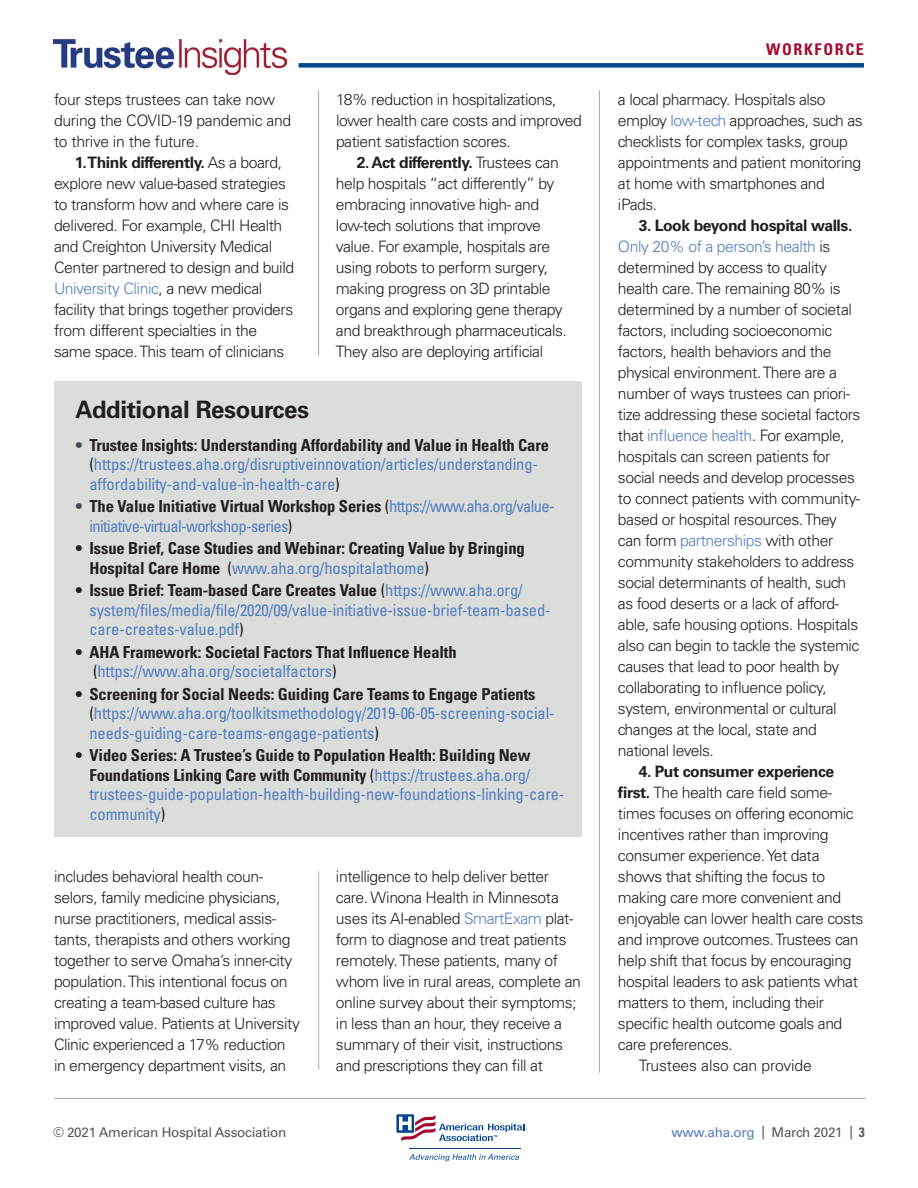
<style>
.page{position:relative;width:918px;height:1188px;background:#fff}
.page>*{position:absolute;margin:0;border:0;box-sizing:border-box;transform-origin:0 0}
.t1{font:700 24px "Univers LT Std";letter-spacing:-.02em;color:#231f20}
.t2{font:condensed 16.5px/19.5px "Univers LT Std";letter-spacing:-.005em;color:#537dbf}
.t3{font:700 condensed 16.5px/19.5px "Univers LT Std";letter-spacing:-.005em;color:#231f20}
.t4{font:condensed 16.5px/19.5px "Univers LT Std";letter-spacing:-.035em;color:#537dbf}
.t5{font:700 condensed 16.05px "Univers LT Std";letter-spacing:.1em;color:#a30a32}
.t6{font:300 15.75px/21px "Univers LT Std";letter-spacing:-.03em;color:#231f20}
.t7{font:700 15.75px "Univers LT Std";letter-spacing:-.03em;color:#231f20}
.t8{font:300 15.75px "Univers LT Std";letter-spacing:-.01em;color:#231f20}
.t9{font:13.5px "Univers LT Std";letter-spacing:-.02em;color:#535860}
.t10{font:13.5px "Univers LT Std";letter-spacing:-.02em;color:#537dbf}
.s1{font-weight:700}
.s2{color:#537dbf}
.s3{font-weight:700;color:#474c56}
.s4{font-weight:700;color:#231f20}
.s5{color:#231f20}
.s6{font-weight:400}
.s7{font-weight:400;color:#537dbf}
.s8{color:#535860}
.s9{font-weight:700;font-stretch:condensed;color:#535860}
</style>
<div class="page">
<hr style="left:409px;top:1148px;width:112px;height:1px;background:#01468c">
<svg style="left:409px;top:1154px;width:110px;height:7px"></svg>
<svg style="left:396px;top:1113px;width:128px;height:29px"></svg>
<hr style="left:54px;top:1098px;width:812px;height:1px;background:#a8abac">
<div style="left:299px;top:63px;width:565px;height:5px;background:#01498e"></div>
<hr style="left:318px;top:90px;width:1px;height:266px;background:#a8abac">
<hr style="left:599px;top:90px;width:1px;height:983px;background:#a8abac">
<img style="left:53px;top:40px;width:233px;height:34px">
<div style="left:55px;top:381px;width:527px;height:456px;background:#dbdddb"></div>
<hr style="left:318px;top:871px;width:1px;height:198px;background:#a8abac">
<p class="t6" style="left:54px;top:89px;width:239px">four steps trustees can take now during the COVID-19 pandemic and to thrive in the future.</p>
<p class="t6" style="left:54px;top:152px;width:242px;text-indent:21px"><span class="s1">1. Think differently.</span> As a board, explore new value-based strategies to transform how and where care is delivered. For example, CHI Health and Creighton University Medical Center partnered to design and build <span class="s2">University Clinic</span>, a new medical facility that brings together providers from different specialties in the same space. This team of clinicians</p>
<p class="t6" style="left:336px;top:89px;width:247px">18% reduction in hospitalizations, lower health care costs and improved patient satisfaction scores.</p>
<p class="t6" style="left:336px;top:152px;width:232px;text-indent:21px"><span class="s1">2. Act differently.</span> Trustees can help hospitals “act differently” by embracing innovative high- and low-tech solutions that improve value. For example, hospitals are using robots to perform surgery, making progress on 3D printable organs and exploring gene therapy and breakthrough pharmaceuticals.<br>They also are deploying artificial</p>
<h1 class="t1" style="left:76px;top:395px;width:235px">Additional Resources</h1>
<p class="t2" style="left:90px;top:435px;width:461px;text-indent:-14px"><span class="s3">•</span> <span class="s4">Trustee Insights: Understanding Affordability and Value in Health Care </span><span class="s5">(</span>https://trustees.aha.org/disruptiveinnovation/articles/understanding&shy;affordability-and-value-in-health-care<span class="s5">)</span></p>
<p class="t4" style="left:90px;top:496px;width:467px;text-indent:-14px"><span class="s3">•</span> <span class="s4">The Value Initiative Virtual Workshop Series</span> <span class="s5">(</span>https://www.aha.org/value&shy;initiative-virtual-workshop-series<span class="s5">)</span></p>
<p class="t3" style="left:90px;top:538px;width:437px;text-indent:-14px">• Issue Brief, Case Studies and Webinar: Creating Value by Bringing<br>Hospital Care Home <span class="s6">(</span><span class="s7">www.aha.org/hospitalathome</span><span class="s6">)</span></p>
<p class="t2" style="left:90px;top:580px;width:463px;text-indent:-14px"><span class="s4">• Issue Brief: Team-based Care Creates Value</span> <span class="s5">(</span>https://www.aha.org/ system/files/media/file/2020/09/value-initiative-issue-brief-team-based&shy;care-creates-value.pdf<span class="s5">)</span></p>
<p class="t3" style="left:93px;top:642px;width:365px;text-indent:-17px">• AHA Framework: Societal Factors That Influence Health <span class="s6">(</span><span class="s7">https://www.aha.org/societalfactors</span><span class="s6">)</span></p>
<p class="t2" style="left:89px;top:684px;width:467px;text-indent:-14px"><span class="s4">• Screening for Social Needs: Guiding Care Teams to Engage Patients </span><span class="s5">(</span>https://www.aha.org/toolkitsmethodology/2019-06-05-screening-social&shy;needs-guiding-care-teams-engage-patients<span class="s5">)</span></p>
<p class="t2" style="left:89px;top:745px;width:476px;text-indent:-14px"><span class="s4">• Video Series: A Trustee’s Guide to Population Health: Building New Foundations Linking Care with Community</span> <span class="s5">(</span>https://trustees.aha.org/ trustees-guide-population-health-building-new-foundations-linking-care&shy;community<span class="s5">)</span></p>
<p class="t6" style="left:54px;top:866px;width:248px">includes behavioral health coun&shy;selors, family medicine physicians, nurse practitioners, medical assis&shy;tants, therapists and others working together to serve Omaha’s inner-city population. This intentional focus on creating a team-based culture has improved value. Patients at University Clinic experienced a 17% reduction in emergency department visits, an</p>
<p class="t6" style="left:336px;top:866px;width:247px">intelligence to help deliver better care. Winona Health in Minnesota uses its AI-enabled <span class="s2">SmartExam</span> plat&shy;form to diagnose and treat patients remotely. These patients, many of whom live in rural areas, complete an online survey about their symptoms; in less than an hour, they receive a summary of their visit, instructions and prescriptions they can fill at</p>
<p class="t5" style="left:766px;top:40px;width:99px">WORKFORCE</p>
<p class="t6" style="left:618px;top:89px;width:246px">a local pharmacy. Hospitals also employ <span class="s2">low-tech</span> approaches, such as checklists for complex tasks, group appointments and patient monitoring at home with smartphones and iPads.</p>
<p class="t6" style="left:618px;top:215px;width:244px;text-indent:21px"><span class="s1">3. Look beyond hospital walls.<br></span><span class="s2">Only 20% of a person’s health</span> is determined by access to quality health care. The remaining 80% is determined by a number of societal factors, including socioeconomic factors, health behaviors and the physical environment. There are a number of ways trustees can priori&shy;tize addressing these societal factors that <span class="s2">influence health</span>. For example, hospitals can screen patients for social needs and develop processes to connect patients with community&shy;based or hospital resources. They can form <span class="s2">partnerships</span> with other community stakeholders to address social determinants of health, such as food deserts or a lack of afford&shy;able, safe housing options. Hospitals also can begin to tackle the systemic causes that lead to poor health by collaborating to influence policy, system, environmental or cultural changes at the local, state and national levels.</p>
<p class="t7" style="left:639px;top:762px;width:197px">4. Put consumer experience</p>
<p class="t6" style="left:618px;top:782px;width:216px"><span class="s1">first.</span> The health care field some-</p>
<p class="t6" style="left:618px;top:803px;width:237px">times focuses on offering economic</p>
<p class="t6" style="left:618px;top:824px;width:212px">incentives rather than improving</p>
<p class="t6" style="left:618px;top:845px;width:203px">consumer experience. Yet data</p>
<p class="t6" style="left:618px;top:866px;width:209px">shows that shifting the focus to</p>
<p class="t6" style="left:618px;top:887px;width:225px">making care more convenient and</p>
<p class="t6" style="left:618px;top:908px;width:247px">enjoyable can lower health care costs</p>
<p class="t6" style="left:618px;top:929px;width:242px">and improve outcomes. Trustees can</p>
<p class="t6" style="left:618px;top:949px;width:235px">help shift that focus by encouraging</p>
<p class="t6" style="left:618px;top:970px;width:241px">hospital leaders to ask patients what</p>
<p class="t6" style="left:618px;top:991px;width:208px">matters to them, including their</p>
<p class="t6" style="left:618px;top:1012px;width:226px">specific health outcome goals and</p>
<p class="t6" style="left:618px;top:1033px;width:116px">care preferences.</p>
<p class="t8" style="left:639px;top:1055px;width:174px">Trustees also can provide</p>
<p class="t9" style="left:53px;top:1125px;width:235px">© 2021 American Hospital Association</p>
<p class="t10" style="left:671px;top:1125px;width:195px">www.aha.org <span class="s8">| March 2021 |</span> <span class="s9">3</span></p>
</div>
